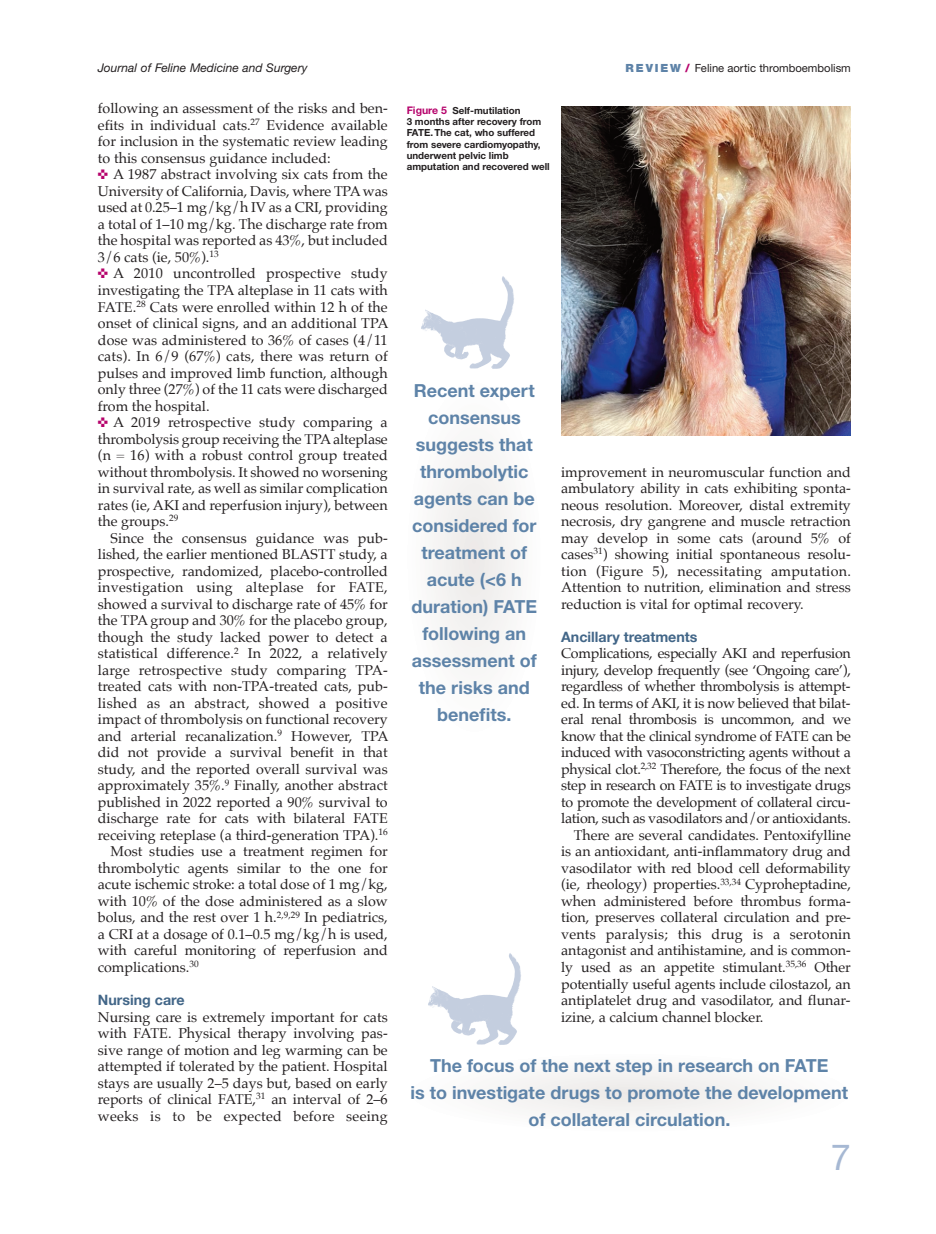
<style>
.page{position:relative;width:936px;height:1234px;background:#fff}
.page>*{position:absolute;margin:0;border:0;box-sizing:border-box;transform-origin:0 0}
.t1{font:36px "Helvetica Neue CE";color:#a6b8d3}
.t2{font:700 18px/27px "Helvetica Neue CE";color:#5e83a8;text-align:center}
.t3{font:14.25px/16.5px "Palatino";color:#231f20;text-align:justify}
.t4{font:14.25px "Palatino";letter-spacing:-.02em;color:#231f20}
.t5{font:14.25px "Palatino";letter-spacing:.02em;color:#231f20}
.t6{font:700 14.25px "Helvetica Neue";color:#426688}
.t7{font:italic 12px "Helvetica Neue CE";color:#231f20}
.t8{font:11.25px "Helvetica Neue CE";color:#231f20}
.t9{font:700 9.75px/11.2px "Helvetica Neue CE";color:#231f20}
.s1{font-size:10.5px;color:#b6036c}
.s2{font-weight:900;color:#5e83a8}
.s3{font-weight:900;color:#b6036c}
</style>
<div class="page">
<img style="left:561px;top:106px;width:289px;height:329px">
<div style="left:495px;top:1069px;width:269px;height:48px;background:#f5f3f2"></div>
<img style="left:428px;top:953px;width:93px;height:92px">
<div style="left:433px;top:450px;width:82px;height:214px;background:#f5f3f2"></div>
<img style="left:421px;top:276px;width:93px;height:93px">
<p class="t7" style="left:98px;top:64px;width:211px">Journal of Feline Medicine and Surgery</p>
<p class="t3" style="left:98px;top:101px;width:291px">following an assessment of the risks and ben&shy;efits in individual cats.<sup>27</sup> Evidence available for inclusion in the systematic review leading to this consensus guidance included:</p>
<p class="t3" style="left:98px;top:167px;width:291px;text-indent:15px">A 1987 abstract involving six cats from the University of California, davis, where TPA was used at 0.25–1 mg/kg/h iV as a CRi, providing a total of 1–10 mg/kg. The discharge rate from the hospital was reported as 43%, but included 3/6 cats (ie, 50%).<sup>13</sup></p>
<p class="t3" style="left:98px;top:266px;width:292px;text-indent:15px">A 2010 uncontrolled prospective study investigating the TPA alteplase in 11 cats with FATE.<sup>28</sup> Cats were enrolled within 12 h of the onset of clinical signs, and an additional TPA dose was administered to 36% of cases (4/11 cats). in 6/9 (67%) cats, there was return of pulses and improved limb function, although only three (27%) of the 11 cats were discharged from the hospital.</p>
<p class="t3" style="left:98px;top:415px;width:291px;text-indent:15px">A 2019 retrospective study comparing a thrombolysis group receiving the TPA alteplase (n = 16) with a robust control group treated without thrombolysis. it showed no worsening in survival rate, as well as similar complication rates (ie, AKi and reperfusion injury), between the groups.<sup>29</sup></p>
<p class="t3" style="left:111px;top:530px;width:278px">Since the consensus guidance was pub-</p>
<p class="t3" style="left:98px;top:547px;width:291px">lished, the earlier mentioned BLASTT study, a</p>
<p class="t3" style="left:98px;top:563px;width:291px">prospective, randomized, placebo-controlled</p>
<p class="t5" style="left:98px;top:580px;width:291px">investigation using alteplase for FATE,</p>
<p class="t3" style="left:98px;top:596px;width:291px">showed a survival to discharge rate of 45% for</p>
<p class="t3" style="left:98px;top:613px;width:291px">the TPA group and 30% for the placebo group,</p>
<p class="t3" style="left:98px;top:629px;width:291px">though the study lacked power to detect a</p>
<p class="t3" style="left:98px;top:646px;width:291px">statistical difference.<sup>2</sup> in 2022, a relatively</p>
<p class="t3" style="left:98px;top:662px;width:291px">large retrospective study comparing TPA-</p>
<p class="t3" style="left:98px;top:679px;width:291px">treated cats with non-TPA-treated cats, pub-</p>
<p class="t5" style="left:98px;top:696px;width:291px">lished as an abstract, showed a positive</p>
<p class="t3" style="left:98px;top:712px;width:291px">impact of thrombolysis on functional recovery</p>
<p class="t3" style="left:98px;top:728px;width:292px">and arterial recanalization.<sup>9</sup> However, TPA</p>
<p class="t3" style="left:98px;top:745px;width:291px">did not provide a survival benefit in that</p>
<p class="t3" style="left:98px;top:761px;width:291px">study, and the reported overall survival was</p>
<p class="t3" style="left:98px;top:778px;width:291px">approximately 35%.<sup>9</sup> Finally, another abstract</p>
<p class="t3" style="left:98px;top:794px;width:291px">published in 2022 reported a 90% survival to</p>
<p class="t3" style="left:98px;top:811px;width:291px">discharge rate for cats with bilateral FATE</p>
<p class="t3" style="left:98px;top:827px;width:291px">receiving reteplase (a third-generation TPA).<sup>16</sup></p>
<p class="t3" style="left:111px;top:844px;width:278px">Most studies use a treatment regimen for</p>
<p class="t3" style="left:98px;top:860px;width:291px">thrombolytic agents similar to the one for</p>
<p class="t3" style="left:98px;top:877px;width:291px">acute ischemic stroke: a total dose of 1 mg/kg,</p>
<p class="t3" style="left:98px;top:893px;width:291px">with 10% of the dose administered as a slow</p>
<p class="t3" style="left:98px;top:910px;width:291px">bolus, and the rest over 1 h.<sup>2,9,29</sup> in pediatrics,</p>
<p class="t3" style="left:98px;top:926px;width:291px">a CRi at a dosage of 0.1–0.5 mg/kg/h is used,</p>
<p class="t3" style="left:98px;top:943px;width:291px">with careful monitoring of reperfusion and</p>
<p class="t3" style="left:98px;top:959px;width:102px">complications.<sup>30</sup></p>
<p class="t6" style="left:98px;top:990px;width:88px">Nursing care</p>
<p class="t3" style="left:98px;top:1009px;width:291px">Nursing care is extremely important for cats with FATE. Physical therapy involving pas&shy;sive range of motion and leg warming can be attempted if tolerated by the patient. Hospital stays are usually 2–5 days but, based on early reports of clinical FATE,<sup>31</sup> an interval of 2–6 weeks is to be expected before seeing</p>
<p class="t9" style="left:406px;top:106px;width:144px"><span class="s1">Figure 5</span> Self-mutilation<br>3 months after recovery from<br>FATE. The cat, who suffered from severe cardiomyopathy, underwent pelvic limb amputation and recovered well</p>
<p class="t8" style="left:625px;top:64px;width:227px"><span class="s2">R E V I E W</span> <span class="s3">/</span> Feline aortic thromboembolism</p>
<p class="t2" style="left:411px;top:379px;width:127px">Recent expert consensus suggests that thrombolytic agents can be considered for treatment of acute (&lt;6 h duration) FATE following an assessment of the risks and benefits.</p>
<p class="t3" style="left:561px;top:464px;width:291px">improvement in neuromuscular function and ambulatory ability in cats exhibiting sponta&shy;neous resolution. Moreover, distal extremity necrosis, dry gangrene and muscle retraction may develop in some cats (around 5% of cases<sup>31</sup>) showing initial spontaneous resolu&shy;tion (Figure 5), necessitating amputation.<br>Atten tion to nutrition, elimination and stress reduction is vital for optimal recovery.</p>
<p class="t6" style="left:561px;top:627px;width:138px">Ancillary treatments</p>
<p class="t4" style="left:561px;top:646px;width:291px">Complications, especially AKi and reperfusion</p>
<p class="t4" style="left:561px;top:663px;width:291px">injury, develop frequently (see ‘ongoing care’),</p>
<p class="t4" style="left:561px;top:679px;width:291px">regardless of whether thrombolysis is attempt-</p>
<p class="t4" style="left:561px;top:696px;width:291px">ed. in terms of AKi, it is now believed that bilat-</p>
<p class="t4" style="left:561px;top:712px;width:291px">eral renal thrombosis is uncommon, and we</p>
<p class="t4" style="left:561px;top:729px;width:291px">know that the clinical syndrome of FATE can be</p>
<p class="t4" style="left:561px;top:745px;width:291px">induced with vasoconstricting agents without a</p>
<p class="t4" style="left:561px;top:762px;width:291px">physical clot.<sup>2,32</sup> Therefore, the focus of the next</p>
<p class="t4" style="left:561px;top:778px;width:291px">step in research on FATE is to investigate drugs</p>
<p class="t4" style="left:561px;top:795px;width:291px">to promote the development of collateral circu-</p>
<p class="t4" style="left:561px;top:811px;width:291px">lation, such as vasodilators and/or anti oxidants.</p>
<p class="t3" style="left:574px;top:827px;width:278px">There are several candidates. Pentox i fylline</p>
<p class="t3" style="left:561px;top:844px;width:291px">is an antioxidant, anti-inflammatory drug and</p>
<p class="t3" style="left:561px;top:860px;width:291px">vasodilator with red blood cell deformability</p>
<p class="t3" style="left:561px;top:877px;width:291px">(ie, rheology) properties.<sup>33,34</sup> Cypro heptadine,</p>
<p class="t3" style="left:561px;top:893px;width:291px">when administered before thrombus forma-</p>
<p class="t3" style="left:561px;top:910px;width:291px">tion, preserves collateral circulation and pre-</p>
<p class="t3" style="left:561px;top:926px;width:291px">vents paralysis; this drug is a serotonin</p>
<p class="t3" style="left:561px;top:943px;width:291px">antagonist and antihistamine, and is common-</p>
<p class="t3" style="left:561px;top:959px;width:291px">ly used as an appetite stimulant.<sup>35,36</sup> other</p>
<p class="t3" style="left:561px;top:976px;width:291px">potentially useful agents include cilostazol, an</p>
<p class="t3" style="left:561px;top:992px;width:291px">antiplatelet drug and vasodilator, and flunar-</p>
<p class="t3" style="left:561px;top:1009px;width:204px">izine, a calcium channel blocker.</p>
<p class="t2" style="left:410px;top:1053px;width:439px">The focus of the next step in research on FATE<br>is to investigate drugs to promote the development of collateral circulation.</p>
<h1 class="t1" style="left:830px;top:1143px;width:22px">7</h1>
</div>
